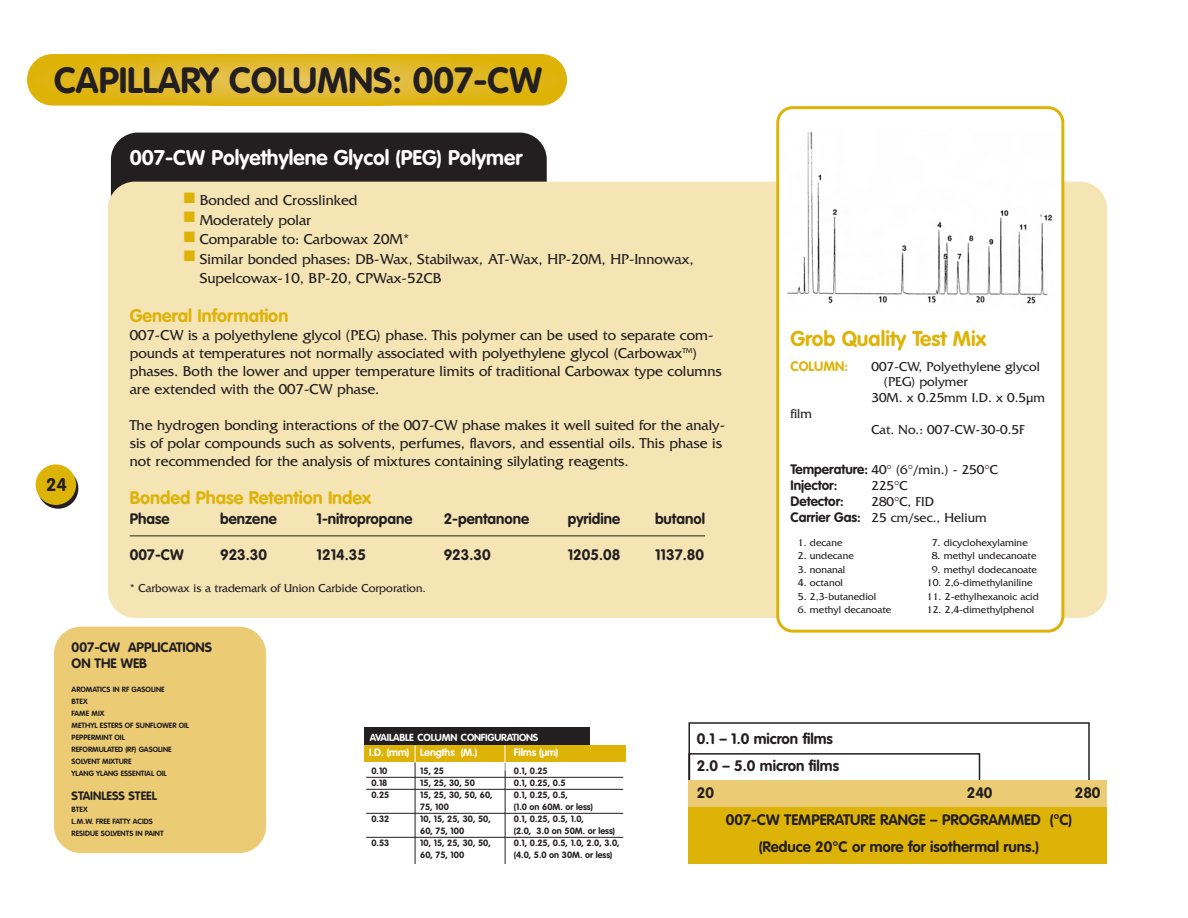
<style>
.page{position:relative;width:1188px;height:918px;background:#fff}
.page>*{position:absolute;margin:0;border:0;box-sizing:border-box;transform-origin:0 0}
.t1{font:700 36px "VAG Rounded";color:#231f20}
.t2{font:700 21px "VAG Rounded";color:#fff}
.t3{font:700 21px "VAG Rounded";color:#deb308}
.t4{font:700 18px "VAG Rounded";color:#deb308}
.t5{font:700 18px "VAG Rounded";color:#231f20}
.t6{font:15px/18px "Friz Quadrata";color:#231f20}
.t7{font:700 15px/27px "VAG Rounded";color:#231f20}
.t8{font:13.5px/14.9px "Friz Quadrata";color:#231f20}
.t9{font:700 13.5px/16.2px "VAG Rounded";color:#231f20}
.t10{font:700 13.5px "VAG Rounded";color:#deb308}
.t11{font:12px "Friz Quadrata";color:#231f20}
.t12{font:700 12px "VAG Rounded";color:#231f20}
.t13{font:10.5px "Friz Quadrata";color:#231f20}
.t14{font:700 10.5px "VAG Rounded";letter-spacing:-.01em;color:#fff}
.t15{font:700 10.2px "VAG Rounded";letter-spacing:-.015em;color:#fff}
.t16{font:700 9px "VAG Rounded";color:#231f20}
.t17{font:700 7.5px/12px "VAG Rounded";color:#231f20}
.s1{font-family:"VAG Rounded";font-weight:700}
</style>
<div class="page">
<svg style="left:38px;top:468px;width:40px;height:41px"></svg>
<div style="left:36px;top:464px;width:40px;height:41px;background:#deb308;border-radius:50%"></div>
<svg style="left:27px;top:54px;width:540px;height:52px;background:#e1b929"></svg>
<div style="left:111px;top:133px;width:436px;height:105px;background:#231f20;border-radius:27px"></div>
<div style="left:108px;top:182px;width:999px;height:436px;background:#f5e4b4;border-radius:27px"></div>
<div style="left:54px;top:627px;width:212px;height:226px;background:#ebcc75;border-radius:27px"></div>
<svg style="left:776px;top:106px;width:288px;height:527px"></svg>
<hr style="left:505px;top:763px;width:1px;height:101px;background:#231f20">
<div style="left:364px;top:727px;width:226px;height:18px;background:#231f20"></div>
<hr style="left:415px;top:762px;width:1px;height:102px;background:#231f20">
<div style="left:364px;top:745px;width:262px;height:17px;background:#deb308"></div>
<svg style="left:415px;top:746px;width:1px;height:17px"></svg>
<svg style="left:505px;top:745px;width:1px;height:25px"></svg>
<hr style="left:130px;top:536px;width:575px;height:1px;background:#231f20">
<hr style="left:366px;top:777px;width:257px;height:1px;background:#231f20">
<hr style="left:366px;top:789px;width:257px;height:1px;background:#231f20">
<hr style="left:366px;top:813px;width:257px;height:1px;background:#231f20">
<hr style="left:366px;top:837px;width:257px;height:1px;background:#231f20">
<div style="left:789px;top:328px;width:267px;height:214px;background:#fff"></div>
<svg style="left:688px;top:722px;width:402px;height:142px"></svg>
<div style="left:689px;top:781px;width:418px;height:27px;background:#ebcc75"></div>
<div style="left:689px;top:808px;width:418px;height:56px;background:#deb308"></div>
<h1 class="t1" style="left:54px;top:66px;width:490px">CAPILLARY COLUMNS: 007-CW</h1>
<p class="t5" style="left:46px;top:478px;width:22px">24</p>
<h2 class="t2" style="left:130px;top:148px;width:394px">007-CW Polyethylene Glycol (PEG) Polymer</h2>
<p class="t6" style="left:184px;top:193px;width:175px"><sup>■</sup> Bonded and Crosslinked</p>
<p class="t6" style="left:184px;top:212px;width:129px"><sup>■</sup> Moderately polar</p>
<p class="t6" style="left:184px;top:232px;width:227px"><sup>■</sup> Comparable to: Carbowax 20M*</p>
<p class="t6" style="left:200px;top:250px;width:496px;line-height:19.5px;text-indent:-16px"><sup>■</sup> Similar bonded phases: DB-Wax, Stabilwax, AT-Wax, HP-20M, HP-Innowax,<br>Supelcowax-10, BP-20, CPWax-52CB</p>
<p class="t4" style="left:130px;top:309px;width:160px">General Information</p>
<p class="t6" style="left:130px;top:328px;width:594px">007-CW is a polyethylene glycol (PEG) phase. This polymer can be used to separate com&shy;pounds at temperatures not normally associated with polyethylene glycol (Carbowax<sup>TM</sup>) phases. Both the lower and upper temperature limits of traditional Carbowax type columns are extended with the 007-CW phase.</p>
<p class="t6" style="left:130px;top:418px;width:597px">The hydrogen bonding interactions of the 007-CW phase makes it well suited for the analy&shy;sis of polar compounds such as solvents, perfumes, flavors, and essential oils. This phase is not recommended for the analysis of mixtures containing silylating reagents.</p>
<p class="t4" style="left:130px;top:490px;width:243px">Bonded Phase Retention Index</p>
<p class="t7" style="left:130px;top:506px;width:41px">Phase</p>
<p class="t7" style="left:220px;top:506px;width:58px">benzene</p>
<p class="t7" style="left:317px;top:506px;width:97px">1-nitropropane</p>
<p class="t7" style="left:444px;top:506px;width:87px">2-pentanone</p>
<p class="t7" style="left:568px;top:506px;width:54px">pyridine</p>
<p class="t7" style="left:655px;top:506px;width:52px">butanol</p>
<p class="t7" style="left:130px;top:542px;width:55px">007-CW</p>
<p class="t7" style="left:220px;top:542px;width:49px">923.30</p>
<p class="t7" style="left:317px;top:542px;width:51px">1214.35</p>
<p class="t7" style="left:444px;top:542px;width:49px">923.30</p>
<p class="t7" style="left:568px;top:542px;width:54px">1205.08</p>
<p class="t7" style="left:655px;top:542px;width:51px">1137.80</p>
<p class="t11" style="left:130px;top:584px;width:298px">* Carbowax is a trademark of Union Carbide Corporation.</p>
<h2 class="t3" style="left:790px;top:330px;width:197px">Grob Quality Test Mix</h2>
<p class="t10" style="left:790px;top:361px;width:59px">COLUMN:</p>
<p class="t8" style="left:884px;top:360px;width:158px;text-indent:-12px">007-CW, Polyethylene glycol (PEG) polymer</p>
<p class="t8" style="left:871px;top:391px;width:175px">30M. x 0.25mm I.D. x 0.5µm</p>
<p class="t8" style="left:790px;top:408px;width:23px">film</p>
<p class="t8" style="left:871px;top:424px;width:155px">Cat. No.: 007-CW-30-0.5F</p>
<p class="t8" style="left:790px;top:463px;width:209px"><span class="s1">Temperature:</span> 40° (6°/min.) - 250°C</p>
<p class="t9" style="left:790px;top:478px;width:48px">Injector:</p>
<p class="t8" style="left:871px;top:479px;width:38px">225°C</p>
<p class="t9" style="left:790px;top:494px;width:55px">Detector:</p>
<p class="t8" style="left:790px;top:495px;width:198px;line-height:16.2px;text-indent:81px">280°C, FID<br><span class="s1">Carrier Gas:</span> 25 cm/sec., Helium</p>
<p class="t13" style="left:798px;top:539px;width:46px">1. decane</p>
<p class="t13" style="left:798px;top:552px;width:57px">2. undecane</p>
<p class="t13" style="left:798px;top:566px;width:49px">3. nonanal</p>
<p class="t13" style="left:798px;top:579px;width:47px">4. octanol</p>
<p class="t13" style="left:798px;top:593px;width:80px">5. 2,3-butanediol</p>
<p class="t13" style="left:798px;top:606px;width:95px">6. methyl decanoate</p>
<p class="t13" style="left:932px;top:539px;width:98px">7. dicyclohexylamine</p>
<p class="t13" style="left:932px;top:552px;width:106px">8. methyl undecanoate</p>
<p class="t13" style="left:932px;top:566px;width:107px">9. methyl dodecanoate</p>
<p class="t13" style="left:927px;top:579px;width:107px">10. 2,6-dimethylaniline</p>
<p class="t13" style="left:927px;top:593px;width:114px">11. 2-ethylhexanoic acid</p>
<p class="t13" style="left:927px;top:606px;width:109px">12. 2,4-dimethylphenol</p>
<p class="t9" style="left:72px;top:640px;width:142px">007-CW APPLICATIONS<br>ON THE WEB</p>
<p class="t17" style="left:72px;top:684px;width:119px">AROMATICS IN RF GASOLINE<br>BTEX<br>FAME MIX<br>METHYL ESTERS OF SUNFLOWER OIL<br>PEPPERMINT OIL<br>REFORMULATED (RF) GASOLINE<br>SOLVENT MIXTURE<br>YLANG YLANG ESSENTIAL OIL</p>
<p class="t12" style="left:72px;top:791px;width:87px">STAINLESS STEEL</p>
<p class="t17" style="left:72px;top:804px;width:93px">BTEX<br>L.M.W. FREE FATTY ACIDS<br>RESIDUE SOLVENTS IN PAINT</p>
<p class="t15" style="left:370px;top:733px;width:170px">AVAILABLE COLUMN CONFIGURATIONS</p>
<p class="t14" style="left:369px;top:748px;width:110px">I.D. (mm) Lengths (M.)</p>
<p class="t14" style="left:514px;top:748px;width:46px">Films (µm)</p>
<p class="t16" style="left:371px;top:767px;width:18px">0.10</p>
<p class="t16" style="left:420px;top:767px;width:25px">15, 25</p>
<p class="t16" style="left:514px;top:767px;width:35px">0.1, 0.25</p>
<p class="t16" style="left:371px;top:779px;width:18px">0.18</p>
<p class="t16" style="left:420px;top:779px;width:56px">15, 25, 30, 50</p>
<p class="t16" style="left:514px;top:779px;width:53px">0.1, 0.25, 0.5</p>
<p class="t16" style="left:371px;top:791px;width:19px">0.25</p>
<p class="t16" style="left:420px;top:791px;width:74px">15, 25, 30, 50, 60,</p>
<p class="t16" style="left:514px;top:791px;width:56px">0.1, 0.25, 0.5,</p>
<p class="t16" style="left:420px;top:803px;width:30px">75, 100</p>
<p class="t16" style="left:514px;top:803px;width:80px">(1.0 on 60M. or less)</p>
<p class="t16" style="left:371px;top:815px;width:19px">0.32</p>
<p class="t16" style="left:420px;top:815px;width:72px">10, 15, 25, 30, 50,</p>
<p class="t16" style="left:514px;top:815px;width:72px">0.1, 0.25, 0.5, 1.0,</p>
<p class="t16" style="left:420px;top:827px;width:46px">60, 75, 100</p>
<p class="t16" style="left:514px;top:827px;width:103px">(2.0, 3.0 on 50M. or less)</p>
<p class="t16" style="left:371px;top:839px;width:19px">0.53</p>
<p class="t16" style="left:420px;top:839px;width:72px">10, 15, 25, 30, 50,</p>
<p class="t16" style="left:514px;top:839px;width:107px">0.1, 0.25, 0.5, 1.0, 2.0, 3.0,</p>
<p class="t16" style="left:420px;top:851px;width:46px">60, 75, 100</p>
<p class="t16" style="left:514px;top:851px;width:100px">(4.0, 5.0 on 30M. or less)</p>
<p class="t7" style="left:697px;top:726px;width:144px">0.1 – 1.0 micron films<br>2.0 – 5.0 micron films<br>20</p>
<p class="t7" style="left:967px;top:780px;width:27px">240</p>
<p class="t7" style="left:1075px;top:780px;width:27px">280</p>
<p class="t7" style="left:726px;top:807px;width:348px;text-align:center">007-CW TEMPERATURE RANGE – PROGRAMMED (°C) (Reduce 20°C or more for isothermal runs.)</p>
</div>
